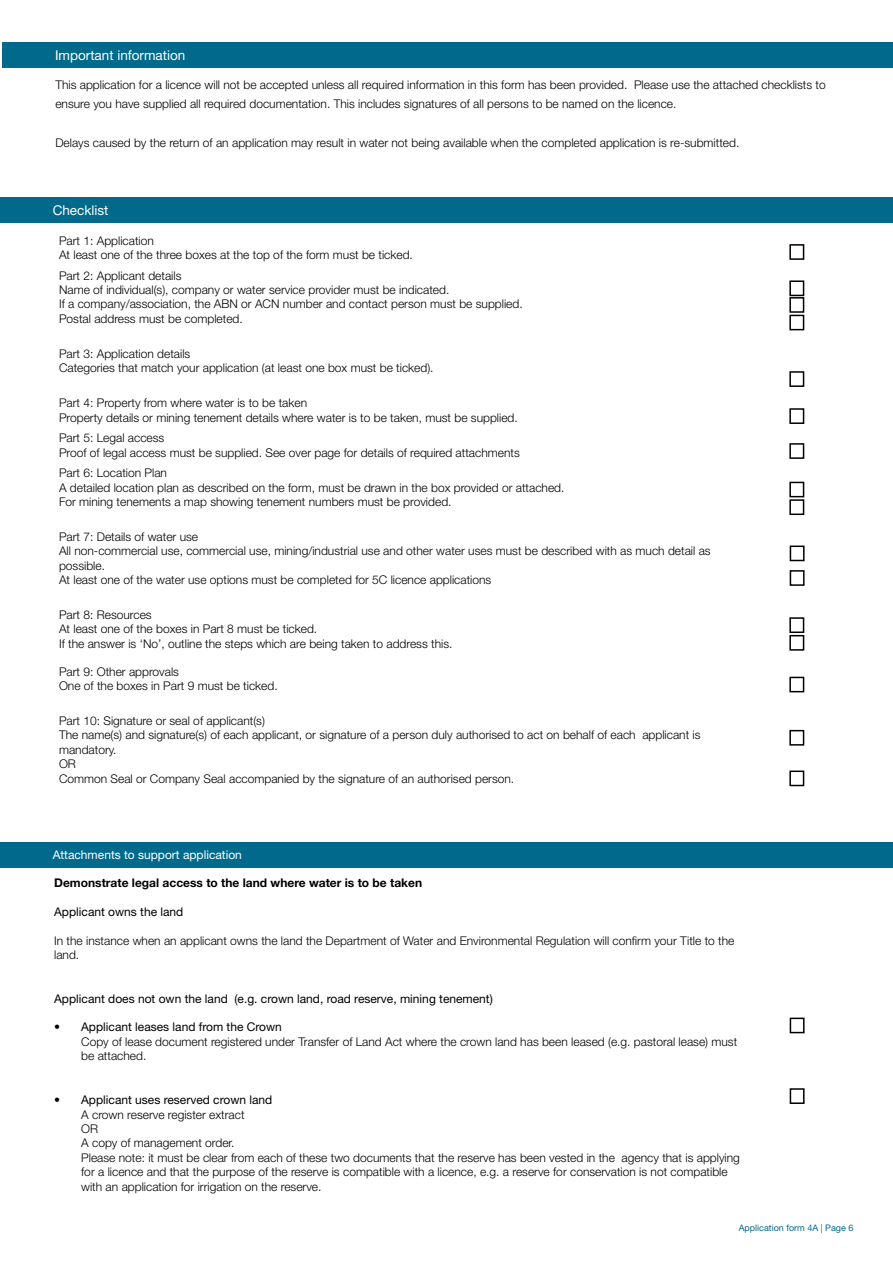
<style>
.page{position:relative;width:893px;height:1263px;background:#fff}
.page>*{position:absolute;margin:0;border:0;box-sizing:border-box;transform-origin:0 0}
.t1{font:13.5px "Helvetica Neue LT Std";color:#fff}
.t2{font:300 12px/14.4px "Helvetica Neue LT Std";color:#000}
.t3{font:12px "Helvetica Neue LT Std";color:#000}
.t4{font:700 12px "Helvetica Neue LT Std";color:#000}
.t5{font:12px "Helvetica Neue LT Std";color:#fff}
.t6{font:9px "Helvetica Neue LT Std";color:#00698c}
</style>
<div class="page">
<div style="left:3px;top:43px;width:890px;height:25px;background:#00698c"></div>
<div style="left:0;top:197px;width:893px;height:25px;background:#00698c"></div>
<div style="left:789px;top:244px;width:15px;height:16px;background:#fff;border:2px solid #000"></div>
<div style="left:789px;top:280px;width:15px;height:16px;background:#fff;border:2px solid #000"></div>
<div style="left:789px;top:297px;width:15px;height:16px;background:#fff;border:2px solid #000"></div>
<div style="left:789px;top:315px;width:15px;height:15px;background:#fff;border:2px solid #000"></div>
<div style="left:789px;top:371px;width:15px;height:16px;background:#fff;border:2px solid #000"></div>
<div style="left:789px;top:408px;width:15px;height:16px;background:#fff;border:2px solid #000"></div>
<div style="left:789px;top:443px;width:15px;height:16px;background:#fff;border:2px solid #000"></div>
<div style="left:789px;top:482px;width:15px;height:15px;background:#fff;border:2px solid #000"></div>
<div style="left:789px;top:499px;width:15px;height:16px;background:#fff;border:2px solid #000"></div>
<div style="left:790px;top:545px;width:14px;height:16px;background:#fff;border:2px solid #000"></div>
<div style="left:789px;top:677px;width:15px;height:15px;background:#fff;border:2px solid #000"></div>
<div style="left:789px;top:730px;width:15px;height:16px;background:#fff;border:2px solid #000"></div>
<div style="left:789px;top:770px;width:15px;height:16px;background:#fff;border:2px solid #000"></div>
<div style="left:0;top:842px;width:893px;height:25px;background:#00698c"></div>
<div style="left:790px;top:570px;width:14px;height:16px;background:#fff;border:2px solid #000"></div>
<div style="left:789px;top:617px;width:15px;height:16px;background:#fff;border:2px solid #000"></div>
<div style="left:789px;top:635px;width:15px;height:16px;background:#fff;border:2px solid #000"></div>
<div style="left:790px;top:1017px;width:14px;height:16px;background:#fff;border:2px solid #000"></div>
<div style="left:790px;top:1088px;width:14px;height:16px;background:#fff;border:2px solid #000"></div>
<p class="t1" style="left:55px;top:47px;width:132px">Important information</p>
<p class="t2" style="left:55px;top:75px;width:772px;line-height:19.5px">This application for a licence will not be accepted unless all required information in this form has been provided. Please use the attached checklists to ensure you have supplied all required documentation. This includes signatures of all persons to be named on the licence.</p>
<p class="t2" style="left:55px;top:136px;width:685px">Delays caused by the return of an application may result in water not being available when the completed application is re-submitted.</p>
<p class="t1" style="left:53px;top:202px;width:57px">Checklist</p>
<p class="t2" style="left:59px;top:233px;width:355px">Part 1: Application<br>At least one of the three boxes at the top of the form must be ticked.</p>
<p class="t2" style="left:59px;top:268px;width:465px">Part 2: Applicant details<br>Name of individual(s), company or water service provider must be indicated.<br>If a company/association, the ABN or ACN number and contact person must be supplied.<br>Postal address must be completed.</p>
<p class="t2" style="left:59px;top:346px;width:376px">Part 3: Application details<br>Categories that match your application (at least one box must be ticked).</p>
<p class="t2" style="left:59px;top:395px;width:460px">Part 4: Property from where water is to be taken<br>Property details or mining tenement details where water is to be taken, must be supplied.</p>
<p class="t2" style="left:59px;top:430px;width:462px">Part 5: Legal access<br>Proof of legal access must be supplied. See over page for details of required attachments</p>
<p class="t2" style="left:59px;top:465px;width:507px">Part 6: Location Plan<br>A detailed location plan as described on the form, must be drawn in the box provided or attached.<br>For mining tenements a map showing tenement numbers must be provided.</p>
<p class="t2" style="left:59px;top:529px;width:653px">Part 7: Details of water use<br>All non-commercial use, commercial use, mining/industrial use and other water uses must be described with as much detail as possible.<br>At least one of the water use options must be completed for 5C licence applications</p>
<p class="t2" style="left:59px;top:607px;width:395px">Part 8: Resources<br>At least one of the boxes in Part 8 must be ticked.<br>If the answer is ‘No’, outline the steps which are being taken to address this.</p>
<p class="t2" style="left:59px;top:664px;width:220px">Part 9: Other approvals<br>One of the boxes in Part 9 must be ticked.</p>
<p class="t2" style="left:59px;top:713px;width:643px">Part 10: Signature or seal of applicant(s)<br>The name(s) and signature(s) of each applicant, or signature of a person duly authorised to act on behalf of each applicant is mandatory.<br>OR<br>Common Seal or Company Seal accompanied by the signature of an authorised person.</p>
<p class="t5" style="left:53px;top:848px;width:191px">Attachments to support application</p>
<p class="t4" style="left:54px;top:875px;width:369px">Demonstrate legal access to the land where water is to be taken</p>
<p class="t3" style="left:54px;top:905px;width:131px">Applicant owns the land</p>
<p class="t2" style="left:54px;top:933px;width:682px">In the instance when an applicant owns the land the Department of Water and Environmental Regulation will confirm your Title to the land.</p>
<p class="t3" style="left:54px;top:991px;width:440px">Applicant does not own the land (e.g. crown land, road reserve, mining tenement)</p>
<p class="t3" style="left:54px;top:1020px;width:229px">• Applicant leases land from the Crown</p>
<p class="t2" style="left:81px;top:1034px;width:658px">Copy of lease document registered under Transfer of Land Act where the crown land has been leased (e.g. pastoral lease) must be attached.</p>
<p class="t3" style="left:54px;top:1093px;width:220px">• Applicant uses reserved crown land</p>
<p class="t2" style="left:81px;top:1107px;width:660px">A crown reserve register extract<br>OR<br>A copy of management order.<br>Please note: it must be clear from each of these two documents that the reserve has been vested in the agency that is applying for a licence and that the purpose of the reserve is compatible with a licence, e.g. a reserve for conservation is not compatible with an application for irrigation on the reserve.</p>
<p class="t6" style="left:739px;top:1223px;width:116px">Application form 4A | Page 6</p>
</div>
